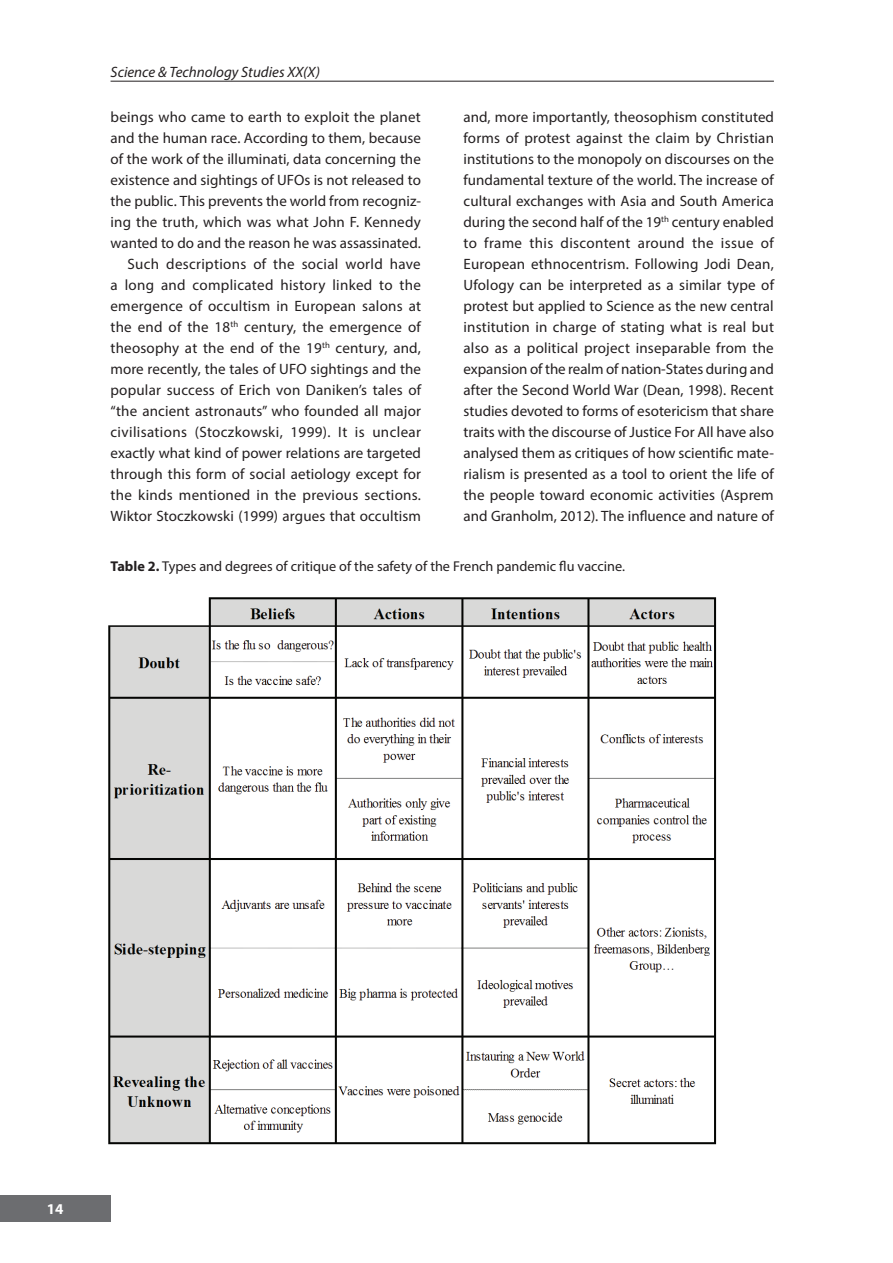
<style>
.page{position:relative;width:893px;height:1263px;background:#fff}
.page>*{position:absolute;margin:0;border:0;box-sizing:border-box;transform-origin:0 0}
.t1{font:15px/21px "Myriad Pro";letter-spacing:.01em;color:#231f20;text-align:right}
.t2{font:italic 15px "Myriad Pro";color:#231f20}
.t3{font:700 15px "Myriad Pro";color:#fff}
.t4{font:14.25px "Myriad Pro";color:#231f20}
.s1{font-weight:700}
</style>
<div class="page">
<div style="left:0;top:1195px;width:111px;height:27px;background:#6c6d70"></div>
<hr style="left:111px;top:81px;width:663px;height:1px;background:#231f20">
<img style="left:108px;top:597px;width:609px;height:548px">
<p class="t2" style="left:111px;top:63px;width:211px">Science &amp; Technology Studies XX(X)</p>
<p class="t1" style="left:463px;top:106px;width:312px;text-align:justify">and, more importantly, theosophism constituted forms of protest against the claim by Christian institutions to the monopoly on discourses on the fundamental texture of the world. The increase of cultural exchanges with Asia and South America during the second half of the 19<sup>th</sup> century enabled to frame this discontent around the issue of European ethnocentrism. Following Jodi Dean, Ufology can be interpreted as a similar type of protest but applied to Science as the new central institution in charge of stating what is real but also as a political project inseparable from the expansion of the realm of nation-States during and after the Second World War (Dean, 1998). Recent studies devoted to forms of esotericism that share traits with the discourse of Justice For All have also analysed them as critiques of how scientific mate&shy;rialism is presented as a tool to orient the life of the people toward economic activities (Asprem and Granholm, 2012). The influence and nature of</p>
<p class="t4" style="left:111px;top:558px;width:516px"><span class="s1">Table 2.</span> Types and degrees of critique of the safety of the French pandemic flu vaccine.</p>
<p class="t1" style="left:111px;top:106px;width:312px">beings who came to earth to exploit the planet and the human race. According to them, because of the work of the illuminati, data concerning the existence and sightings of UFOs is not released to the public. This prevents the world from recogniz&shy;ing the truth, which was what John F. Kennedy wanted to do and the reason he was assassinated.<br>Such descriptions of the social world have<br>a long and complicated history linked to the emergence of occultism in European salons at the end of the 18<sup>th</sup> century, the emergence of theosophy at the end of the 19<sup>th</sup> century, and, more recently, the tales of UFO sightings and the popular success of Erich von Daniken’s tales of “the ancient astronauts” who founded all major civilisations (Stoczkowski, 1999). It is unclear exactly what kind of power relations are targeted through this form of social aetiology except for the kinds mentioned in the previous sections.<br>Wiktor Stoczkowski (1999) argues that occultism</p>
<p class="t3" style="left:47px;top:1199px;width:18px">14</p>
</div>
